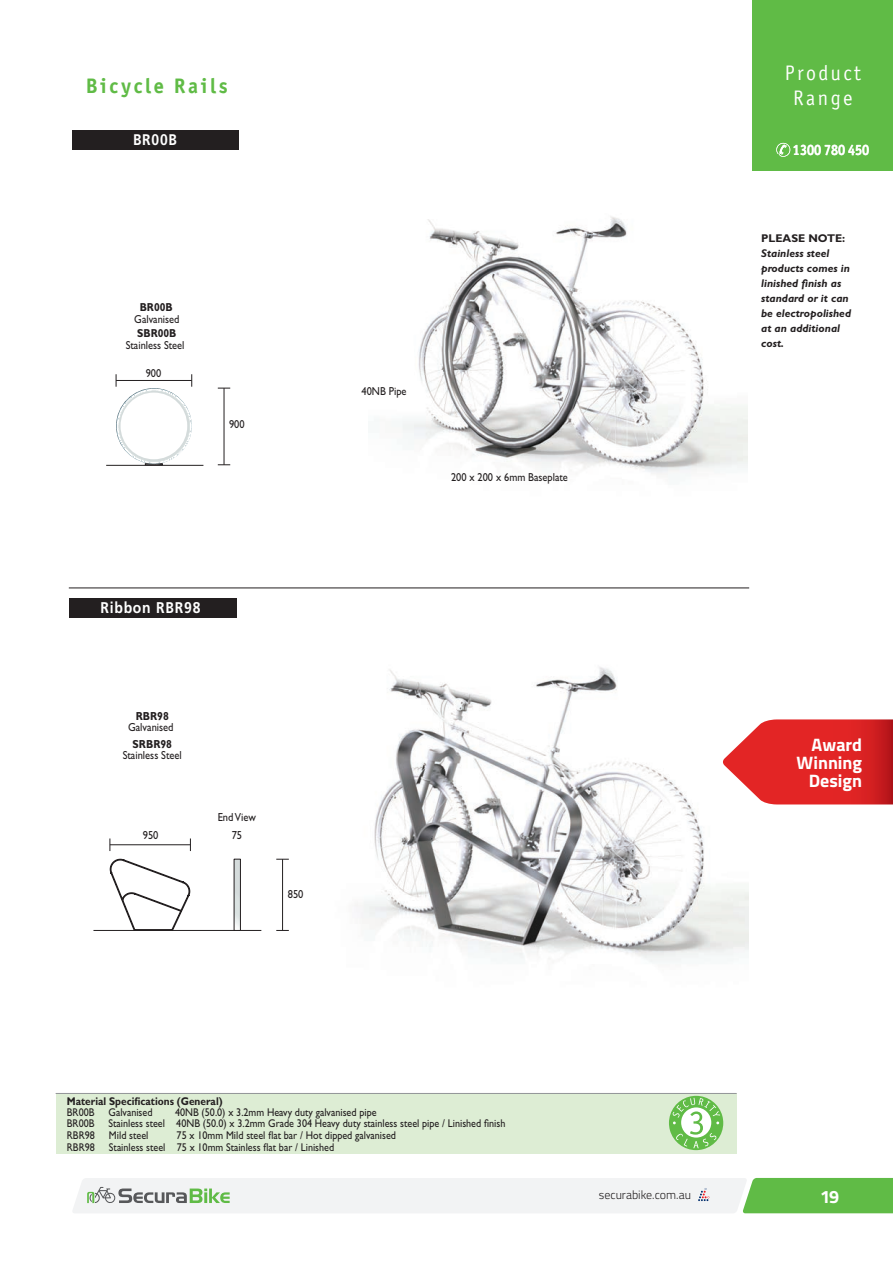
<style>
.page{position:relative;width:893px;height:1263px;background:#fff}
.page>*{position:absolute;margin:0;border:0;box-sizing:border-box;transform-origin:0 0}
.t1{font:21px/25.2px "Officina Sans ITC Pro";letter-spacing:.125em;color:#fff;text-align:center;scale:.95 1}
.t2{font:700 21px "Officina Sans ITC Pro";letter-spacing:.135em;color:#60bb46}
.t3{font:700 18px/18px "Titillium";color:#fff;text-align:right}
.t4{font:700 15.6px "Frutiger LT Std";letter-spacing:.055em;color:#fff;scale:.9 1}
.t5{font:700 15.45px "Frutiger LT Std";letter-spacing:.055em;color:#fff;scale:.9 1}
.t6{font:700 15px "Officina Sans ITC Pro";color:#fff;scale:.88 1}
.t7{font:300 12px "Titillium";color:#231f20}
.t8{font:11.7px "Gill Sans Std";color:#231f20;scale:.9 1}
.t9{font:700 11.7px "Gill Sans Std";color:#231f20;scale:.9 1}
.t10{font:11.55px "Gill Sans Std";color:#231f20;scale:.9 1}
.t11{font:700 11.55px "Gill Sans Std";color:#231f20;scale:.9 1}
.t12{font:11.25px "Gill Sans Std";color:#231f20;scale:.9 1}
.t13{font:italic 700 11.25px/15px "Gill Sans Std";color:#231f20}
.t14{font:700 11.25px "Gill Sans Std";color:#231f20;scale:.9 1}
.t15{font:700 11.25px "Gill Sans Std";color:#231f20}
</style>
<div class="page">
<div style="left:753px;top:0;width:140px;height:170px;background:#60bb46"></div>
<svg style="left:73px;top:1178px;width:820px;height:35px"></svg>
<svg style="left:776px;top:143px;width:14px;height:14px"></svg>
<img style="left:402px;top:216px;width:346px;height:259px">
<div style="left:72px;top:130px;width:166px;height:20px;background:#231f20"></div>
<svg style="left:116px;top:374px;width:76px;height:91px"></svg>
<hr style="left:106px;top:465px;width:97px;height:1px;background:#231f20">
<hr style="left:224px;top:388px;width:1px;height:77px;background:#231f20">
<svg style="left:218px;top:388px;width:12px;height:1px"></svg>
<svg style="left:218px;top:464px;width:12px;height:1px"></svg>
<div style="left:56px;top:1093px;width:680px;height:60px;background:#ddedd4"></div>
<hr style="left:56px;top:1093px;width:680px;height:1px;background:#939598">
<svg style="left:669px;top:1096px;width:54px;height:54px"></svg>
<hr style="left:69px;top:588px;width:680px;height:1px;background:#231f20">
<img style="left:355px;top:667px;width:393px;height:295px">
<div style="left:69px;top:598px;width:168px;height:20px;background:#231f20"></div>
<hr style="left:110px;top:844px;width:80px;height:1px;background:#231f20">
<svg style="left:110px;top:838px;width:1px;height:13px"></svg>
<svg style="left:190px;top:838px;width:1px;height:13px"></svg>
<hr style="left:282px;top:859px;width:1px;height:71px;background:#231f20">
<svg style="left:276px;top:859px;width:13px;height:1px"></svg>
<svg style="left:276px;top:930px;width:13px;height:1px"></svg>
<hr style="left:93px;top:930px;width:168px;height:1px;background:#231f20">
<svg style="left:110px;top:859px;width:80px;height:71px"></svg>
<svg style="left:236px;top:861px;width:3px;height:66px"></svg>
<div style="left:234px;top:859px;width:7px;height:72px;border:1px solid #231f20"></div>
<svg style="left:722px;top:719px;width:171px;height:85px;background:#e14041"></svg>
<h1 class="t2" style="left:86px;top:72px;width:143px">Bicycle Rails</h1>
<h3 class="t5" style="left:133px;top:131px;width:50px">BR00B</h3>
<p class="t11" style="left:140px;top:300px;width:38px">BR00B</p>
<p class="t10" style="left:134px;top:312px;width:52px">Galvanised</p>
<p class="t11" style="left:137px;top:326px;width:45px">SBR00B</p>
<p class="t10" style="left:126px;top:338px;width:67px">Stainless Steel</p>
<p class="t10" style="left:146px;top:367px;width:19px">900</p>
<p class="t10" style="left:229px;top:417px;width:19px">900</p>
<h3 class="t4" style="left:100px;top:598px;width:113px">Ribbon RBR98</h3>
<p class="t9" style="left:136px;top:709px;width:38px">RBR98</p>
<p class="t8" style="left:128px;top:721px;width:52px">Galvanised</p>
<p class="t9" style="left:133px;top:737px;width:45px">SRBR98</p>
<p class="t8" style="left:123px;top:749px;width:67px">Stainless Steel</p>
<p class="t8" style="left:218px;top:811px;width:44px">End View</p>
<p class="t8" style="left:143px;top:828px;width:19px">950</p>
<p class="t8" style="left:232px;top:828px;width:13px">75</p>
<p class="t8" style="left:288px;top:887px;width:19px">850</p>
<p class="t10" style="left:362px;top:384px;width:52px">40NB Pipe</p>
<p class="t10" style="left:451px;top:471px;width:131px">200 x 200 x 6mm Baseplate</p>
<h1 class="t1" style="left:785px;top:60px;width:81px">Product<br>Range</h1>
<h3 class="t6" style="left:793px;top:140px;width:88px">1300 780 450</h3>
<p class="t15" style="left:761px;top:231px;width:86px">PLEASE NOTE:</p>
<p class="t13" style="left:761px;top:245px;width:91px">Stainless steel products comes in linished finish as standard or it can be electropolished at an additional cost.</p>
<h2 class="t3" style="left:797px;top:735px;width:67px">Award<br>Winning<br>Design</h2>
<p class="t14" style="left:67px;top:1094px;width:175px">Material Specifications (General)</p>
<p class="t12" style="left:67px;top:1106px;width:32px">BR00B</p>
<p class="t12" style="left:109px;top:1106px;width:50px">Galvanised</p>
<p class="t12" style="left:175px;top:1106px;width:225px">40NB (50.0) x 3.2mm Heavy duty galvanised pipe</p>
<p class="t12" style="left:67px;top:1117px;width:32px">BR00B</p>
<p class="t12" style="left:109px;top:1117px;width:442px">Stainless steel 40NB (50.0) x 3.2mm Grade 304 Heavy duty stainless steel pipe / Linished finish</p>
<p class="t12" style="left:67px;top:1129px;width:33px">RBR98</p>
<p class="t12" style="left:109px;top:1129px;width:45px">Mild steel</p>
<p class="t12" style="left:177px;top:1129px;width:245px">75 x 10mm Mild steel flat bar / Hot dipped galvanised</p>
<p class="t12" style="left:67px;top:1141px;width:33px">RBR98</p>
<p class="t12" style="left:109px;top:1141px;width:252px">Stainless steel 75 x 10mm Stainless flat bar / Linished</p>
<p class="t7" style="left:599px;top:1186px;width:94px">securabike.com.au</p>
<h2 class="t3" style="left:820px;top:1186px;width:21px">19</h2>
</div>
